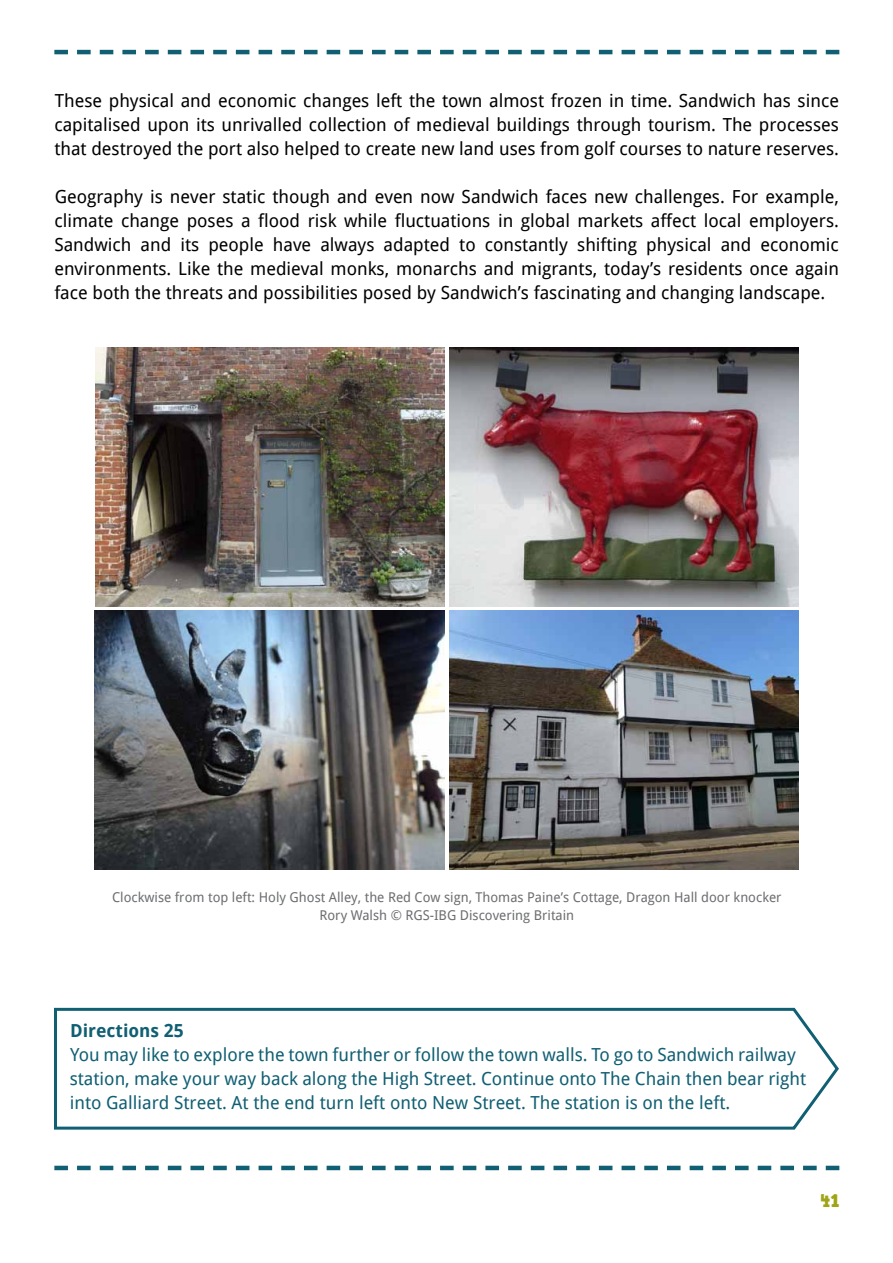
<style>
.page{position:relative;width:893px;height:1263px;background:#fff}
.page>*{position:absolute;margin:0;border:0;box-sizing:border-box;transform-origin:0 0}
.t1{font:18px/24px "Droid Sans";color:#000;text-align:justify}
.t2{font:18px/24px "Droid Sans";color:#105f73}
.t3{font:700 18px "Droid Sans";color:#105f73}
.t4{font:18px "HVD Comic Serif Pro";color:#9fa515}
.t5{font:13.5px/18px "Droid Sans";color:#6d6e71;text-align:center}
</style>
<div class="page">
<svg style="left:54px;top:50px;width:785px;height:4px"></svg>
<svg style="left:54px;top:1166px;width:785px;height:4px"></svg>
<svg style="left:54px;top:1007px;width:785px;height:123px"></svg>
<img style="left:95px;top:610px;width:349px;height:259px">
<img style="left:449px;top:610px;width:349px;height:259px">
<img style="left:95px;top:348px;width:350px;height:259px">
<img style="left:449px;top:348px;width:350px;height:259px">
<p class="t1" style="left:54px;top:89px;width:786px">These physical and economic changes left the town almost frozen in time. Sandwich has since capitalised upon its unrivalled collection of medieval buildings through tourism. The processes that destroyed the port also helped to create new land uses from golf courses to nature reserves.</p>
<p class="t1" style="left:54px;top:185px;width:786px">Geography is never static though and even now Sandwich faces new challenges. For example, climate change poses a flood risk while fluctuations in global markets affect local employers.<br>Sandwich and its people have always adapted to constantly shifting physical and economic environments. Like the medieval monks, monarchs and migrants, today’s residents once again face both the threats and possibilities posed by Sandwich’s fascinating and changing landscape.</p>
<p class="t5" style="left:112px;top:889px;width:671px">Clockwise from top left: Holy Ghost Alley, the Red Cow sign, Thomas Paine’s Cottage, Dragon Hall door knocker<br>Rory Walsh © RGS-IBG Discovering Britain</p>
<p class="t3" style="left:70px;top:1020px;width:115px">Directions 25</p>
<p class="t2" style="left:70px;top:1043px;width:738px">You may like to explore the town further or follow the town walls. To go to Sandwich railway station, make your way back along the High Street. Continue onto The Chain then bear right into Galliard Street. At the end turn left onto New Street. The station is on the left.</p>
<p class="t4" style="left:820px;top:1187px;width:21px">41</p>
</div>
